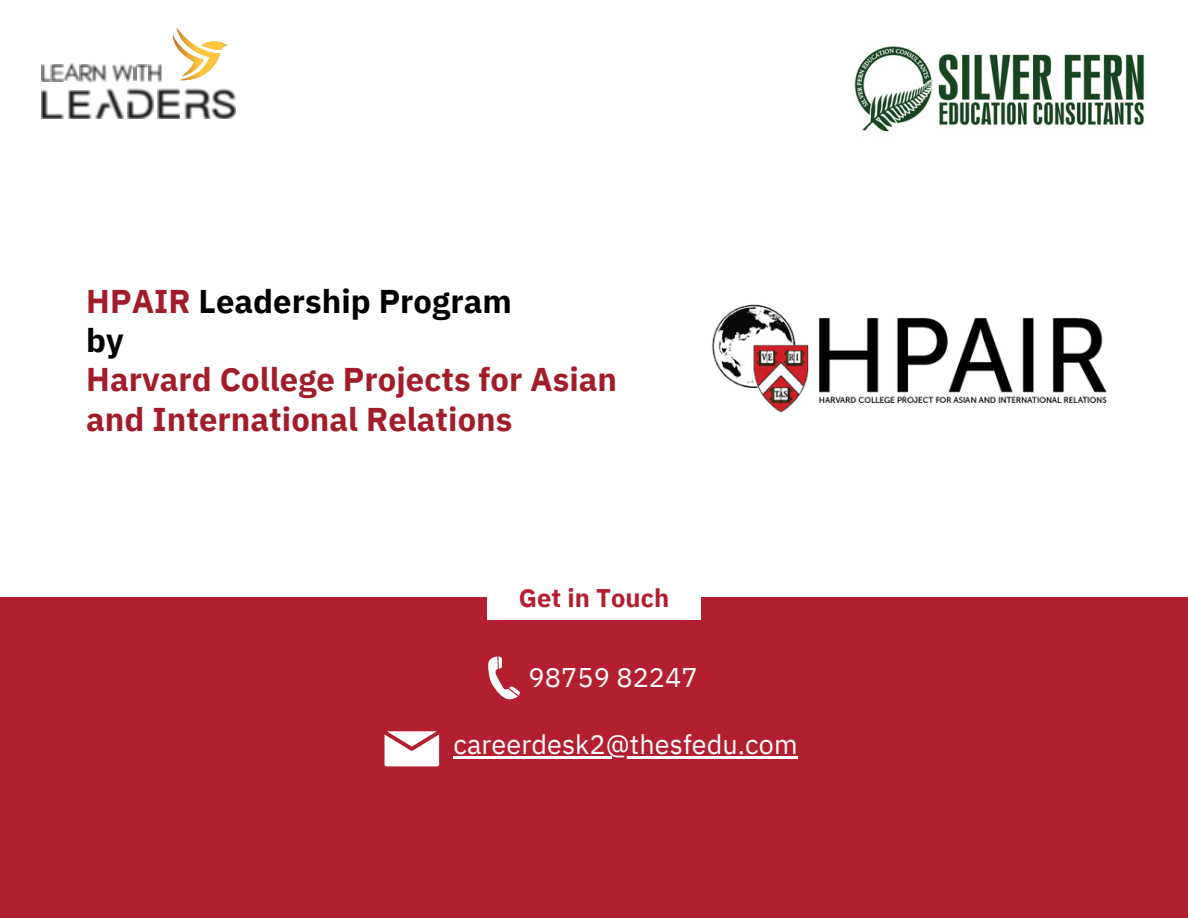
<style>
.page{position:relative;width:1188px;height:918px;background:#b41f2f}
.page>*{position:absolute;margin:0;border:0;box-sizing:border-box;transform-origin:0 0}
.t1{font:700 32.85px/39.3px "IBM Plex Sans";color:#a11d2a}
.t2{font:27px "IBM Plex Sans";letter-spacing:.005em;color:#fff}
.t3{font:700 25.5px "IBM Plex Sans";letter-spacing:.005em;color:#b41f2f}
.s1{color:#000}
</style>
<div class="page">
<div style="left:487px;top:606px;width:214px;height:14px;background:#fff"></div>
<div style="left:0;top:0;width:1188px;height:606px;background:#fff"></div>
<img style="left:158px;top:89px;width:22px;height:30px">
<img style="left:107px;top:89px;width:16px;height:30px">
<img style="left:95px;top:102px;width:16px;height:17px">
<img style="left:42px;top:90px;width:21px;height:28px">
<img style="left:68px;top:90px;width:23px;height:28px">
<img style="left:127px;top:89px;width:26px;height:30px">
<img style="left:184px;top:89px;width:26px;height:30px">
<img style="left:212px;top:89px;width:23px;height:30px">
<img style="left:42px;top:63px;width:49px;height:18px">
<img style="left:91px;top:64px;width:15px;height:18px">
<img style="left:112px;top:64px;width:22px;height:18px">
<img style="left:134px;top:66px;width:2px;height:15px">
<img style="left:136px;top:64px;width:26px;height:17px">
<svg style="left:173px;top:28px;width:54px;height:52px"></svg>
<img style="left:712px;top:304px;width:394px;height:109px">
<img style="left:854px;top:46px;width:291px;height:86px">
<svg style="left:488px;top:656px;width:32px;height:44px"></svg>
<svg style="left:385px;top:731px;width:54px;height:35px"></svg>
<hr style="left:453px;top:756px;width:345px;height:2px;background:#fff">
<p class="t1" style="left:86px;top:281px;width:532px">HPAIR <span class="s1">Leadership Program<br>by<br></span>Harvard College Projects for Asian and International Relations</p>
<p class="t3" style="left:519px;top:581px;width:152px">Get in Touch</p>
<h1 class="t2" style="left:529px;top:659px;width:171px">98759 82247</h1>
<p class="t2" style="left:453px;top:726px;width:346px">careerdesk2@thesfedu.com</p>
</div>
